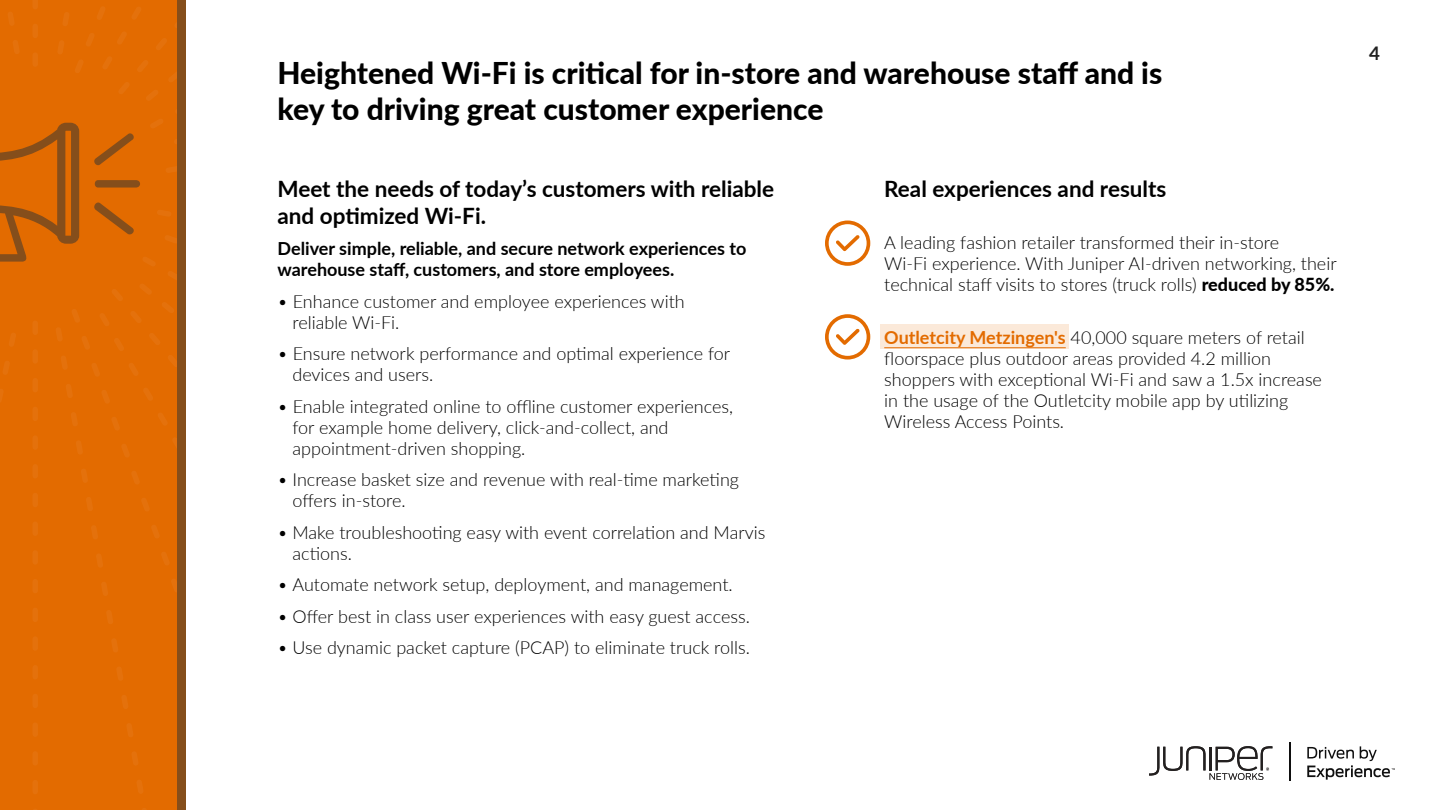
<style>
.page{position:relative;width:1440px;height:810px;background:#fff}
.page>*{position:absolute;margin:0;border:0;box-sizing:border-box;transform-origin:0 0}
.t1{font:800 30px/36px "Lato";color:#000}
.t2{font:700 22.5px/27px "Lato";color:#000}
.t3{font:700 18.75px "Lato";color:#212121}
.t4{font:300 18px/21px "Lato";color:#000}
.t5{font:700 18px/21px "Lato";color:#000}
.s1{font-weight:800}
.s2{font-weight:700;color:#e36b00}
</style>
<div class="page">
<div style="left:880px;top:324px;width:190px;height:25px;background:#fbe9d9"></div>
<hr style="left:884px;top:347px;width:182px;height:1px;background:#e36b00">
<svg style="left:825px;top:221px;width:45px;height:45px"></svg>
<svg style="left:825px;top:314px;width:45px;height:46px"></svg>
<svg style="left:0;top:0;width:186px;height:810px;background:#df6a01"></svg>
<div style="left:177px;top:0;width:8px;height:810px;background:#854e1b"></div>
<hr style="left:1289px;top:742px;width:2px;height:39px;background:#0f0f0f">
<svg style="left:1149px;top:746px;width:123px;height:34px"></svg>
<svg style="left:1307px;top:746px;width:88px;height:34px"></svg>
<h1 class="t1" style="left:278px;top:54px;width:886px">Heightened Wi-Fi is critical for in-store and warehouse staff and is key to driving great customer experience</h1>
<p class="t2" style="left:278px;top:174px;width:498px">Meet the needs of today’s customers with reliable and optimized Wi-Fi.</p>
<p class="t5" style="left:278px;top:237px;width:470px">Deliver simple, reliable, and secure network experiences to warehouse staff, customers, and store employees.</p>
<p class="t4" style="left:292px;top:290px;width:394px;text-indent:-15px">• Enhance customer and employee experiences with reliable Wi-Fi.</p>
<p class="t4" style="left:292px;top:343px;width:439px;text-indent:-15px">• Ensure network performance and optimal experience for devices and users.</p>
<p class="t4" style="left:292px;top:395px;width:442px;text-indent:-15px">• Enable integrated online to offline customer experiences, for example home delivery, click-and-collect, and appointment-driven shopping.</p>
<p class="t4" style="left:292px;top:469px;width:448px;text-indent:-15px">• Increase basket size and revenue with real-time marketing offers in-store.</p>
<p class="t4" style="left:292px;top:521px;width:474px;text-indent:-15px">• Make troubleshooting easy with event correlation and Marvis actions.</p>
<p class="t4" style="left:278px;top:574px;width:457px">• Automate network setup, deployment, and management.</p>
<p class="t4" style="left:278px;top:605px;width:474px">• Offer best in class user experiences with easy guest access.</p>
<p class="t4" style="left:278px;top:637px;width:474px">• Use dynamic packet capture (PCAP) to eliminate truck rolls.</p>
<p class="t2" style="left:884px;top:174px;width:284px">Real experiences and results</p>
<p class="t4" style="left:884px;top:231px;width:454px">A leading fashion retailer transformed their in-store<br>Wi-Fi experience. With Juniper AI-driven networking, their technical staff visits to stores (truck rolls) <span class="s1">reduced by 85%.</span></p>
<p class="t4" style="left:884px;top:326px;width:439px"><span class="s2">Outletcity Metzingen's</span> 40,000 square meters of retail floorspace plus outdoor areas provided 4.2 million shoppers with exceptional Wi-Fi and saw a 1.5x increase in the usage of the Outletcity mobile app by utilizing Wireless Access Points.</p>
<p class="t3" style="left:1369px;top:39px;width:12px">4</p>
</div>
